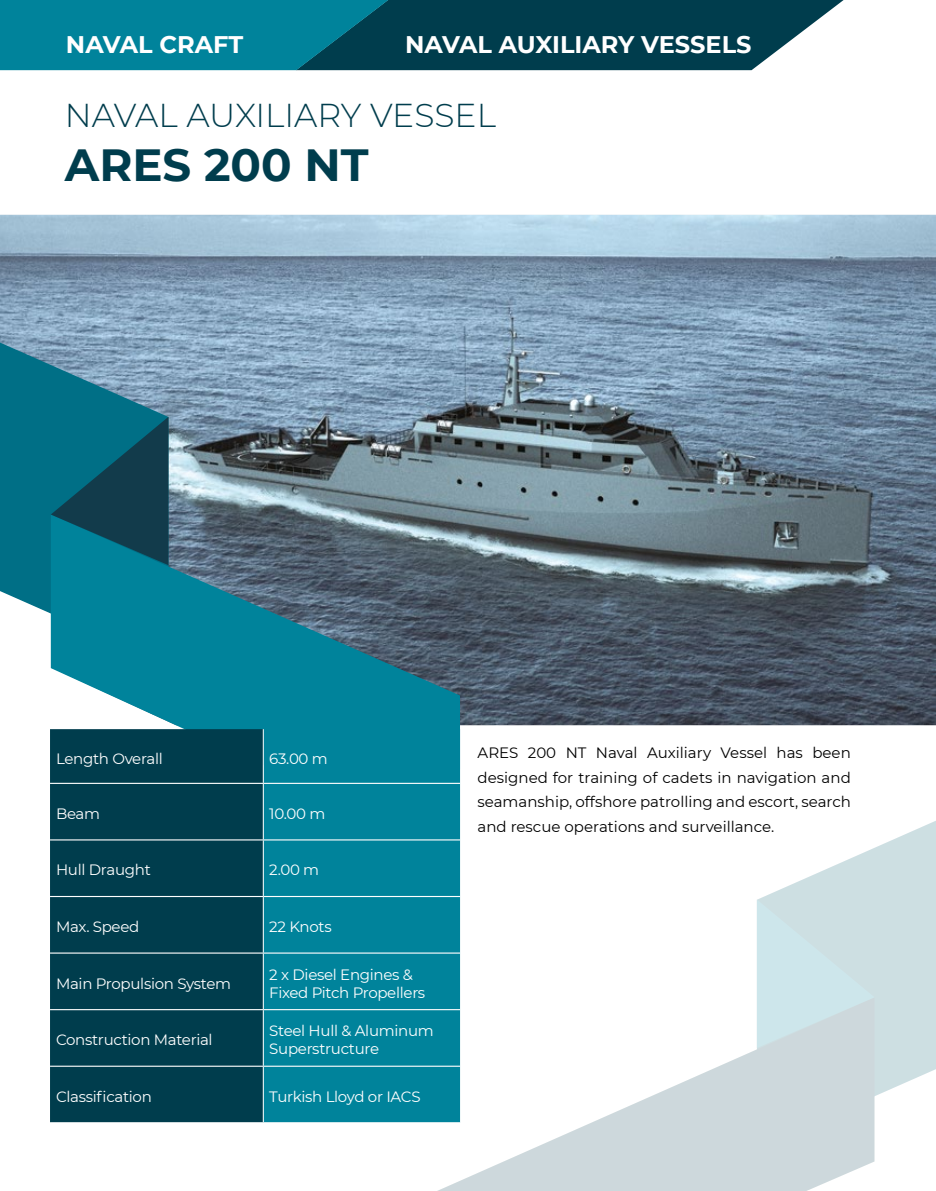
<style>
.page{position:relative;width:936px;height:1191px;background:#fff}
.page>*{position:absolute;margin:0;border:0;box-sizing:border-box;transform-origin:0 0}
.t1{font:700 45px "Montserrat";color:#003d4d}
.t2{font:300 33px "Montserrat";color:#003d4d}
.t3{font:700 24px "Montserrat";color:#fff}
.t4{font:15px/18px "Montserrat";letter-spacing:-.02em;color:#fff}
.t5{font:15px/24.6px "Montserrat";color:#000;text-align:justify}
</style>
<div class="page">
<svg style="left:759px;top:821px;width:176px;height:327px;fill:#cddfe2"></svg>
<svg style="left:437px;top:997px;width:437px;height:194px;fill:#cdd8dc"></svg>
<svg style="left:756px;top:899px;width:118px;height:149px;background:#cde1e5"></svg>
<img style="left:0;top:215px;width:935px;height:510px">
<svg style="left:0;top:0;width:843px;height:70px;background:#0d6376"></svg>
<svg style="left:0;top:342px;width:168px;height:323px;background:#408da2"></svg>
<svg style="left:51px;top:514px;width:409px;height:215px;background:#307c8f"></svg>
<svg style="left:51px;top:417px;width:117px;height:148px;background:#08586b"></svg>
<div style="left:50px;top:729px;width:213px;height:393px;background:#003d4d"></div>
<div style="left:264px;top:729px;width:196px;height:393px;background:#00839b"></div>
<hr style="left:50px;top:783px;width:213px;height:1px;background:#fff">
<hr style="left:263px;top:783px;width:197px;height:1px;background:#fff">
<hr style="left:50px;top:839px;width:213px;height:1px;background:#fff">
<hr style="left:263px;top:839px;width:197px;height:1px;background:#fff">
<hr style="left:50px;top:896px;width:213px;height:1px;background:#fff">
<hr style="left:263px;top:896px;width:197px;height:1px;background:#fff">
<hr style="left:50px;top:952px;width:213px;height:1px;background:#fff">
<hr style="left:263px;top:952px;width:197px;height:1px;background:#fff">
<hr style="left:50px;top:1009px;width:213px;height:1px;background:#fff">
<hr style="left:263px;top:1009px;width:197px;height:1px;background:#fff">
<hr style="left:50px;top:1065px;width:213px;height:1px;background:#fff">
<hr style="left:263px;top:1065px;width:197px;height:1px;background:#fff">
<hr style="left:263px;top:1122px;width:197px;height:1px;background:#fff">
<h3 class="t3" style="left:66px;top:27px;width:179px">NAVAL CRAFT</h3>
<h3 class="t3" style="left:405px;top:27px;width:347px">NAVAL AUXILIARY VESSELS</h3>
<h2 class="t2" style="left:65px;top:92px;width:432px">NAVAL AUXILIARY VESSEL</h2>
<h1 class="t1" style="left:65px;top:132px;width:305px">ARES 200 NT</h1>
<p class="t4" style="left:56px;top:748px;width:108px">Length Overall</p>
<p class="t4" style="left:269px;top:748px;width:60px">63.00 m</p>
<p class="t4" style="left:56px;top:804px;width:46px">Beam</p>
<p class="t4" style="left:269px;top:804px;width:58px">10.00 m</p>
<p class="t4" style="left:56px;top:860px;width:96px">Hull Draught</p>
<p class="t4" style="left:269px;top:860px;width:51px">2.00 m</p>
<p class="t4" style="left:56px;top:917px;width:85px">Max. Speed</p>
<p class="t4" style="left:269px;top:917px;width:64px">22 Knots</p>
<p class="t4" style="left:56px;top:973px;width:177px">Main Propulsion System</p>
<p class="t4" style="left:269px;top:964px;width:157px">2 x Diesel Engines &amp;<br>Fixed Pitch Propellers</p>
<p class="t4" style="left:56px;top:1030px;width:158px">Construction Material</p>
<p class="t4" style="left:269px;top:1021px;width:166px">Steel Hull &amp; Aluminum<br>Superstructure</p>
<p class="t4" style="left:56px;top:1087px;width:97px">Classification</p>
<p class="t4" style="left:269px;top:1087px;width:153px">Turkish Lloyd or IACS</p>
<p class="t5" style="left:477px;top:740px;width:375px">ARES 200 NT Naval Auxiliary Vessel has been designed for training of cadets in navigation and seamanship, offshore patrolling and escort, search and rescue operations and surveillance.</p>
</div>
